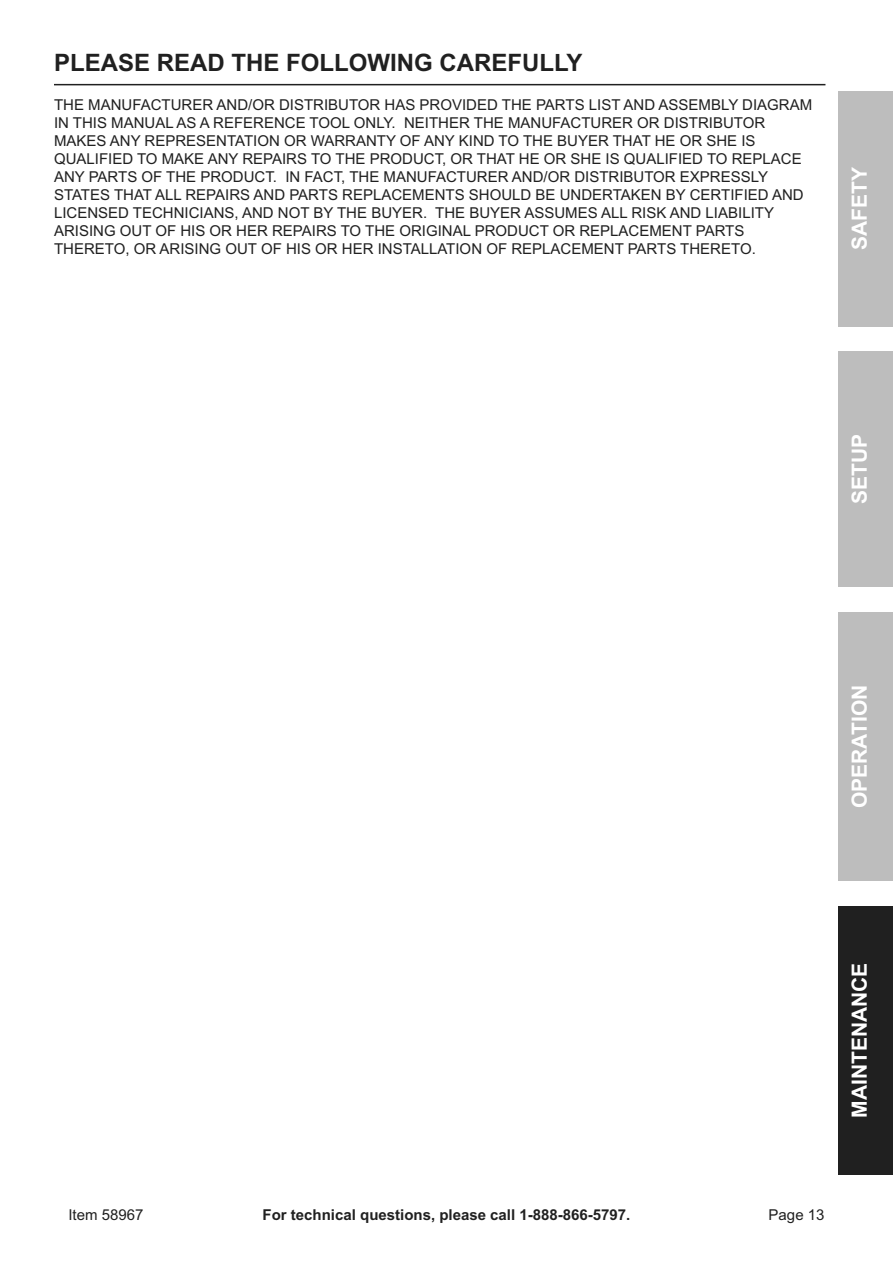
<style>
.page{position:relative;width:893px;height:1263px;background:#fff}
.page>*{position:absolute;margin:0;border:0;box-sizing:border-box;transform-origin:0 0}
.Subheading{font:700 24px "Arial";color:#202020}
.t1{font:700 21px "Arial";color:#fff}
.t2{font:15px/18px "Arial";color:#202020}
.t3{font:700 15px "Arial";color:#202020}
</style>
<div class="page">
<div style="left:839px;top:91px;width:54px;height:236px;background:#bdbdbd"></div>
<div style="left:839px;top:612px;width:54px;height:269px;background:#bdbdbd"></div>
<div style="left:839px;top:906px;width:54px;height:269px;background:#202020"></div>
<div style="left:839px;top:352px;width:54px;height:235px;background:#bdbdbd"></div>
<hr style="left:54px;top:84px;width:771px;height:1px;background:#202020">
<p class="Subheading" style="left:54px;top:47px;width:530px">PLEASE READ THE FOLLOWING CAREFULLY</p>
<p class="t2" style="left:54px;top:96px;width:760px">THE MANUFACTURER AND/OR DISTRIBUTOR HAS PROVIDED THE PARTS LIST AND ASSEMBLY DIAGRAM IN THIS MANUAL AS A REFERENCE TOOL ONLY. NEITHER THE MANUFACTURER OR DISTRIBUTOR MAKES ANY REPRESENTATION OR WARRANTY OF ANY KIND TO THE BUYER THAT HE OR SHE IS QUALIFIED TO MAKE ANY REPAIRS TO THE PRODUCT, OR THAT HE OR SHE IS QUALIFIED TO REPLACE ANY PARTS OF THE PRODUCT. IN FACT, THE MANUFACTURER AND/OR DISTRIBUTOR EXPRESSLY STATES THAT ALL REPAIRS AND PARTS REPLACEMENTS SHOULD BE UNDERTAKEN BY CERTIFIED AND LICENSED TECHNICIANS, AND NOT BY THE BUYER. THE BUYER ASSUMES ALL RISK AND LIABILITY ARISING OUT OF HIS OR HER REPAIRS TO THE ORIGINAL PRODUCT OR REPLACEMENT PARTS THERETO, OR ARISING OUT OF HIS OR HER INSTALLATION OF REPLACEMENT PARTS THERETO.</p>
<h2 class="t1" style="left:845px;top:250px;width:84px;rotate:-90deg">Safety</h2>
<h2 class="t1" style="left:845px;top:504px;width:72px;rotate:-90deg">Setup</h2>
<h2 class="t1" style="left:845px;top:808px;width:122px;rotate:-90deg">Operation</h2>
<h2 class="t1" style="left:845px;top:1118px;width:154px;rotate:-90deg">Maintenance</h2>
<p class="t2" style="left:68px;top:1206px;width:77px">Item 58967</p>
<p class="t3" style="left:263px;top:1205px;width:369px">For technical questions, please call 1-888-866-5797.</p>
<p class="t2" style="left:769px;top:1206px;width:57px">Page 13</p>
</div>
